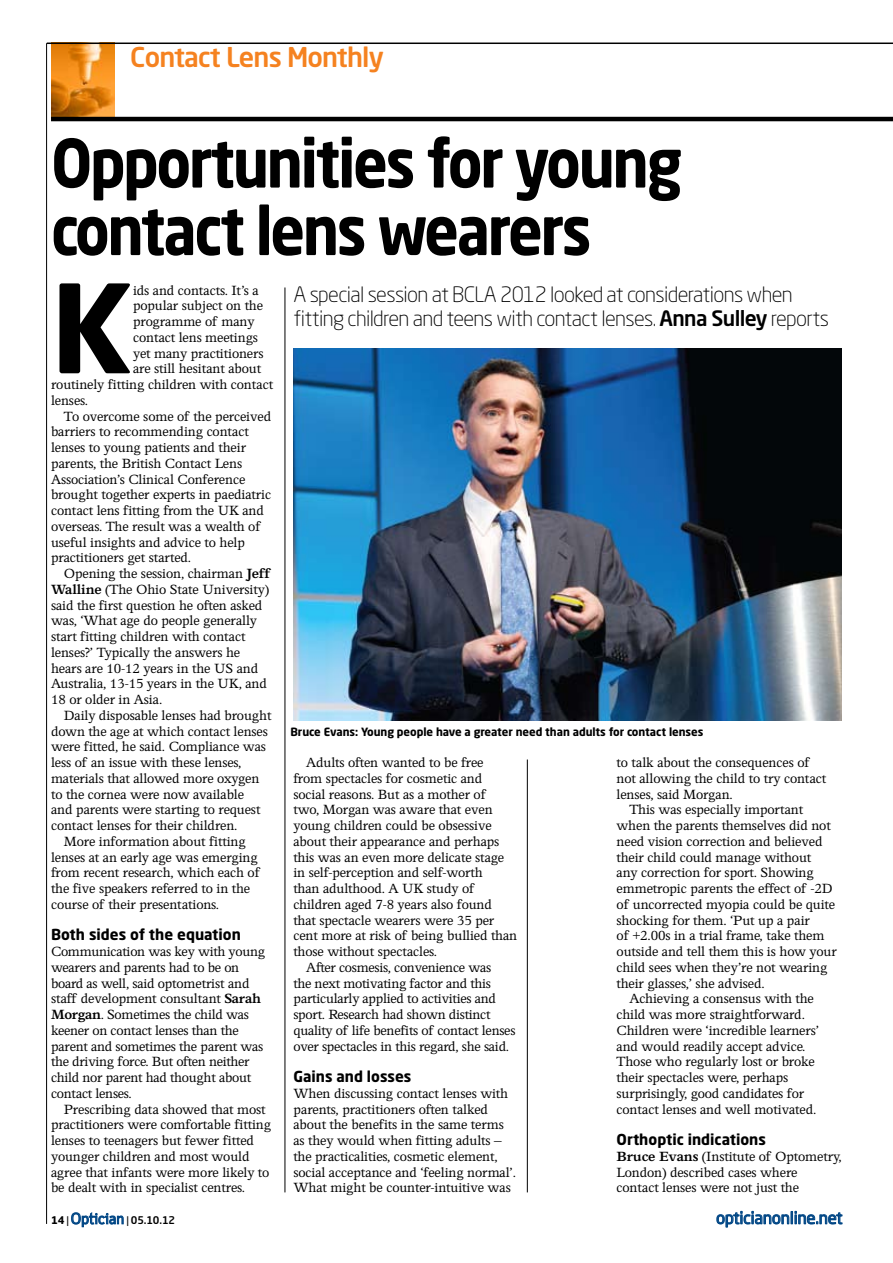
<style>
.page{position:relative;width:893px;height:1263px;background:#fff}
.page>*{position:absolute;margin:0;border:0;box-sizing:border-box;transform-origin:0 0}
.t1{font:700 121.05px "Neo Sans Std";color:#000}
.t2{font:700 66px/67.5px "Neo Sans Std";letter-spacing:-.04em;color:#000;scale:.9 1}
.t3{font:500 27px "Neo Sans Std";letter-spacing:-.03em;color:#f58220}
.t4{font:300 21px/24px "Neo Sans Std";letter-spacing:-.03em;color:#000}
.t5{font:16.5px "Neo Sans Std";letter-spacing:-.01em;color:#004685}
.t6{font:15px/15.8px "Perrywood MT Std";letter-spacing:-.01em;color:#000}
.t7{font:700 15px "Neo Sans Std";color:#000}
.t8{font:15px "Felbridge Std";letter-spacing:.01em;color:#004685;scale:.91 1}
.t9{font:700 11.25px "Neo Sans Std";letter-spacing:-.005em;color:#000}
.s1{font-weight:500}
.s2{font-weight:700}
.s3{font-family:"Neo Sans Std";font-weight:700;font-size:10.5px;color:#000}
.s4{font-family:"Neo Sans Std";font-size:10.5px;color:#000}
.s5{font-family:"Neo Sans Std";font-weight:500;font-size:10.5px;color:#000}
</style>
<div class="page">
<img style="left:51px;top:44px;width:64px;height:73px">
<hr style="left:46px;top:43px;width:1px;height:1181px;background:#000">
<hr style="left:51px;top:117px;width:842px;height:4px;background:#000">
<hr style="left:47px;top:43px;width:846px;height:1px;background:#000">
<svg style="left:716px;top:1211px;width:127px;height:17px"></svg>
<svg style="left:71px;top:1212px;width:53px;height:15px"></svg>
<hr style="left:527px;top:759px;width:1px;height:433px;background:#000">
<hr style="left:285px;top:287px;width:1px;height:905px;background:#000">
<img style="left:293px;top:348px;width:549px;height:372px">
<h3 class="t3" style="left:130px;top:40px;width:255px">Contact Lens Monthly</h3>
<h2 class="t2" style="left:51px;top:128px;width:703px">Opportunities for young contact lens wearers</h2>
<h1 class="t1" style="left:51px;top:251px;width:84px">K</h1>
<p class="t6" style="left:133px;top:282px;width:127px">ids and contacts. It’s a</p>
<h3 class="t4" style="left:293px;top:283px;width:537px">A special session at BCLA 2012 looked at considerations when fitting children and teens with contact lenses. <span class="s1">Anna Sulley</span> reports</h3>
<p class="t6" style="left:133px;top:298px;width:131px">popular subject on the</p>
<p class="t6" style="left:133px;top:313px;width:123px">programme of many</p>
<p class="t6" style="left:133px;top:329px;width:127px">contact lens meetings</p>
<p class="t6" style="left:133px;top:345px;width:132px">yet many practitioners</p>
<p class="t6" style="left:133px;top:361px;width:130px">are still hesitant about</p>
<p class="t6" style="left:51px;top:376px;width:224px">routinely fitting children with contact</p>
<p class="t6" style="left:51px;top:392px;width:39px">lenses.</p>
<p class="t6" style="left:64px;top:408px;width:209px">To overcome some of the perceived</p>
<p class="t6" style="left:51px;top:424px;width:199px">barriers to recommending contact</p>
<p class="t6" style="left:51px;top:439px;width:197px">lenses to young patients and their</p>
<p class="t6" style="left:51px;top:455px;width:193px">parents, the British Contact Lens</p>
<p class="t6" style="left:51px;top:471px;width:196px">Association’s Clinical Conference</p>
<p class="t6" style="left:51px;top:487px;width:222px">brought together experts in paediatric</p>
<p class="t6" style="left:51px;top:502px;width:214px">contact lens fitting from the UK and</p>
<p class="t6" style="left:51px;top:518px;width:210px">overseas. The result was a wealth of</p>
<p class="t6" style="left:51px;top:534px;width:195px">useful insights and advice to help</p>
<p class="t6" style="left:51px;top:550px;width:142px">practitioners get started.</p>
<p class="t6" style="left:64px;top:565px;width:208px">Opening the session, chairman <span class="s2">Jeff</span></p>
<p class="t6" style="left:51px;top:581px;width:220px"><span class="s2">Walline</span> (The Ohio State University)</p>
<p class="t6" style="left:51px;top:597px;width:213px">said the first question he often asked</p>
<p class="t6" style="left:51px;top:613px;width:207px">was, ‘What age do people generally</p>
<p class="t6" style="left:51px;top:628px;width:196px">start fitting children with contact</p>
<p class="t6" style="left:51px;top:644px;width:191px">lenses?’ Typically the answers he</p>
<p class="t6" style="left:51px;top:660px;width:209px">hears are 10-12 years in the US and</p>
<p class="t6" style="left:51px;top:676px;width:217px">Australia, 13-15 years in the UK, and</p>
<p class="t6" style="left:51px;top:691px;width:113px">18 or older in Asia.</p>
<p class="t6" style="left:64px;top:707px;width:209px">Daily disposable lenses had brought</p>
<p class="t6" style="left:51px;top:723px;width:218px">down the age at which contact lenses</p>
<p class="t6" style="left:51px;top:739px;width:216px">were fitted, he said. Compliance was</p>
<p class="t6" style="left:51px;top:754px;width:192px">less of an issue with these lenses,</p>
<p class="t6" style="left:51px;top:770px;width:210px">materials that allowed more oxygen</p>
<p class="t6" style="left:51px;top:786px;width:194px">to the cornea were now available</p>
<p class="t6" style="left:51px;top:802px;width:211px">and parents were starting to request</p>
<p class="t6" style="left:51px;top:817px;width:188px">contact lenses for their children.</p>
<p class="t6" style="left:64px;top:833px;width:184px">More information about fitting</p>
<p class="t6" style="left:51px;top:849px;width:208px">lenses at an early age was emerging</p>
<p class="t6" style="left:51px;top:865px;width:210px">from recent research, which each of</p>
<p class="t6" style="left:51px;top:880px;width:201px">the five speakers referred to in the</p>
<p class="t6" style="left:51px;top:896px;width:170px">course of their presentations.</p>
<p class="t7" style="left:51px;top:925px;width:191px">Both sides of the equation</p>
<p class="t6" style="left:51px;top:943px;width:216px">Communication was key with young wearers and parents had to be on board as well, said optometrist and staff development consultant <span class="s2">Sarah<br>Morgan</span>. Sometimes the child was keener on contact lenses than the parent and sometimes the parent was the driving force. But often neither child nor parent had thought about contact lenses.</p>
<p class="t6" style="left:51px;top:1101px;width:222px;text-indent:13px">Prescribing data showed that most practitioners were comfortable fitting lenses to teenagers but fewer fitted younger children and most would agree that infants were more likely to be dealt with in specialist centres.</p>
<p class="t9" style="left:290px;top:724px;width:414px">Bruce Evans: Young people have a greater need than adults for contact lenses</p>
<p class="t6" style="left:306px;top:754px;width:179px">Adults often wanted to be free</p>
<p class="t6" style="left:293px;top:770px;width:190px">from spectacles for cosmetic and</p>
<p class="t6" style="left:293px;top:786px;width:193px">social reasons. But as a mother of</p>
<p class="t6" style="left:293px;top:802px;width:201px">two, Morgan was aware that even</p>
<p class="t6" style="left:293px;top:817px;width:200px">young children could be obsessive</p>
<p class="t6" style="left:293px;top:833px;width:208px">about their appearance and perhaps</p>
<p class="t6" style="left:293px;top:849px;width:212px">this was an even more delicate stage</p>
<p class="t6" style="left:293px;top:865px;width:191px">in self-perception and self-worth</p>
<p class="t6" style="left:293px;top:880px;width:182px">than adulthood. A UK study of</p>
<p class="t6" style="left:293px;top:896px;width:200px">children aged 7-8 years also found</p>
<p class="t6" style="left:293px;top:912px;width:202px">that spectacle wearers were 35 per</p>
<p class="t6" style="left:293px;top:928px;width:225px">cent more at risk of being bullied than</p>
<p class="t6" style="left:293px;top:943px;width:145px">those without spectacles.</p>
<p class="t6" style="left:306px;top:959px;width:187px">After cosmesis, convenience was</p>
<p class="t6" style="left:293px;top:975px;width:199px">the next motivating factor and this</p>
<p class="t6" style="left:293px;top:991px;width:204px">particularly applied to activities and</p>
<p class="t6" style="left:293px;top:1006px;width:199px">sport. Research had shown distinct</p>
<p class="t6" style="left:293px;top:1022px;width:224px">quality of life benefits of contact lenses</p>
<p class="t6" style="left:293px;top:1038px;width:217px">over spectacles in this regard, she said.</p>
<p class="t7" style="left:293px;top:1067px;width:120px">Gains and losses</p>
<p class="t6" style="left:293px;top:1085px;width:224px">When discussing contact lenses with parents, practitioners often talked about the benefits in the same terms as they would when fitting adults – the practicalities, cosmetic element, social acceptance and ‘feeling normal’.<br>What might be counter-intuitive was</p>
<p class="t6" style="left:617px;top:754px;width:194px">to talk about the consequences of</p>
<p class="t6" style="left:617px;top:770px;width:211px">not allowing the child to try contact</p>
<p class="t6" style="left:617px;top:786px;width:118px">lenses, said Morgan.</p>
<p class="t6" style="left:629px;top:802px;width:175px">This was especially important</p>
<p class="t6" style="left:617px;top:817px;width:216px">when the parents themselves did not</p>
<p class="t6" style="left:617px;top:833px;width:208px">need vision correction and believed</p>
<p class="t6" style="left:617px;top:849px;width:196px">their child could manage without</p>
<p class="t6" style="left:617px;top:865px;width:199px">any correction for sport. Showing</p>
<p class="t6" style="left:617px;top:880px;width:218px">emmetropic parents the effect of -2D</p>
<p class="t6" style="left:617px;top:896px;width:220px">of uncorrected myopia could be quite</p>
<p class="t6" style="left:617px;top:912px;width:195px">shocking for them. ‘Put up a pair</p>
<p class="t6" style="left:617px;top:928px;width:209px">of +2.00s in a trial frame, take them</p>
<p class="t6" style="left:617px;top:943px;width:222px">outside and tell them this is how your</p>
<p class="t6" style="left:617px;top:959px;width:212px">child sees when they’re not wearing</p>
<p class="t6" style="left:617px;top:975px;width:150px">their glasses,’ she advised.</p>
<p class="t6" style="left:629px;top:991px;width:186px">Achieving a consensus with the</p>
<p class="t6" style="left:617px;top:1006px;width:190px">child was more straightforward.</p>
<p class="t6" style="left:617px;top:1022px;width:204px">Children were ‘incredible learners’</p>
<p class="t6" style="left:617px;top:1038px;width:190px">and would readily accept advice.</p>
<p class="t6" style="left:617px;top:1054px;width:200px">Those who regularly lost or broke</p>
<p class="t6" style="left:617px;top:1069px;width:173px">their spectacles were, perhaps</p>
<p class="t6" style="left:617px;top:1085px;width:189px">surprisingly, good candidates for</p>
<p class="t6" style="left:617px;top:1101px;width:201px">contact lenses and well motivated.</p>
<p class="t7" style="left:617px;top:1130px;width:151px">Orthoptic indications</p>
<p class="t6" style="left:617px;top:1148px;width:227px"><span class="s2">Bruce Evans</span> (Institute of Optometry,<br>London) described cases where contact lenses were not just the</p>
<p class="t8" style="left:51px;top:1209px;width:138px"><span class="s3">14</span> <span class="s4">|</span> Optician <span class="s4">|</span> <span class="s5">05.10.12</span></p>
<p class="t5" style="left:716px;top:1208px;width:128px">opticianonline.net</p>
</div>
